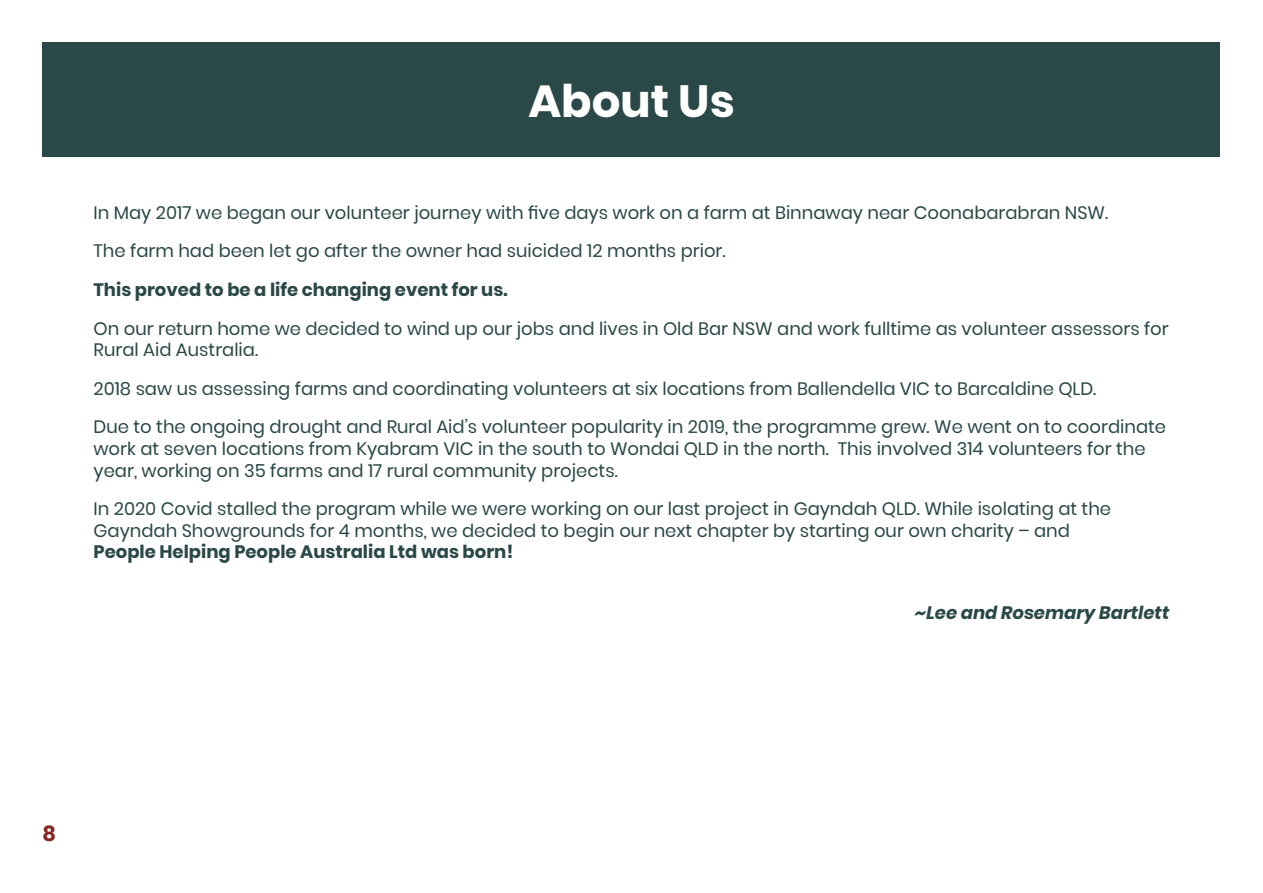
<style>
.page{position:relative;width:1263px;height:893px;background:#fff}
.page>*{position:absolute;margin:0;border:0;box-sizing:border-box;transform-origin:0 0}
.t1{font:700 45px "Poppins";color:#fff}
.t2{font:700 21px "Poppins";color:#862724}
.t3{font:18px/21.6px "Poppins";color:#2a4847}
.t4{font:700 18px "Poppins";color:#2a4847}
.t5{font:italic 700 18px "Poppins";color:#2a4847}
</style>
<div class="page">
<div style="left:43px;top:43px;width:1177px;height:114px;background:#2a4847"></div>
<h1 class="t1" style="left:528px;top:75px;width:208px">About Us</h1>
<p class="t3" style="left:94px;top:193px;width:1016px;line-height:38.5px">In May 2017 we began our volunteer journey with five days work on a farm at Binnaway near Coonabarabran NSW.<br>The farm had been let go after the owner had suicided 12 months prior.</p>
<p class="t4" style="left:94px;top:279px;width:416px">This proved to be a life changing event for us.</p>
<p class="t3" style="left:94px;top:318px;width:1077px">On our return home we decided to wind up our jobs and lives in Old Bar NSW and work fulltime as volunteer assessors for<br>Rural Aid Australia.</p>
<p class="t3" style="left:94px;top:369px;width:1074px;line-height:38.5px">2018 saw us assessing farms and coordinating volunteers at six locations from Ballendella VIC to Barcaldine QLD.<br>Due to the ongoing drought and Rural Aid’s volunteer popularity in 2019, the programme grew. We went on to coordinate</p>
<p class="t3" style="left:94px;top:438px;width:1053px">work at seven locations from Kyabram VIC in the south to Wondai QLD in the north. This involved 314 volunteers for the year, working on 35 farms and 17 rural community projects.</p>
<p class="t3" style="left:94px;top:498px;width:1019px">In 2020 Covid stalled the program while we were working on our last project in Gayndah QLD. While isolating at the<br>Gayndah Showgrounds for 4 months, we decided to begin our next chapter by starting our own charity – and</p>
<p class="t4" style="left:94px;top:542px;width:421px">People Helping People Australia Ltd was born!</p>
<p class="t5" style="left:915px;top:602px;width:256px">~Lee and Rosemary Bartlett</p>
<p class="t2" style="left:43px;top:821px;width:15px">8</p>
</div>
